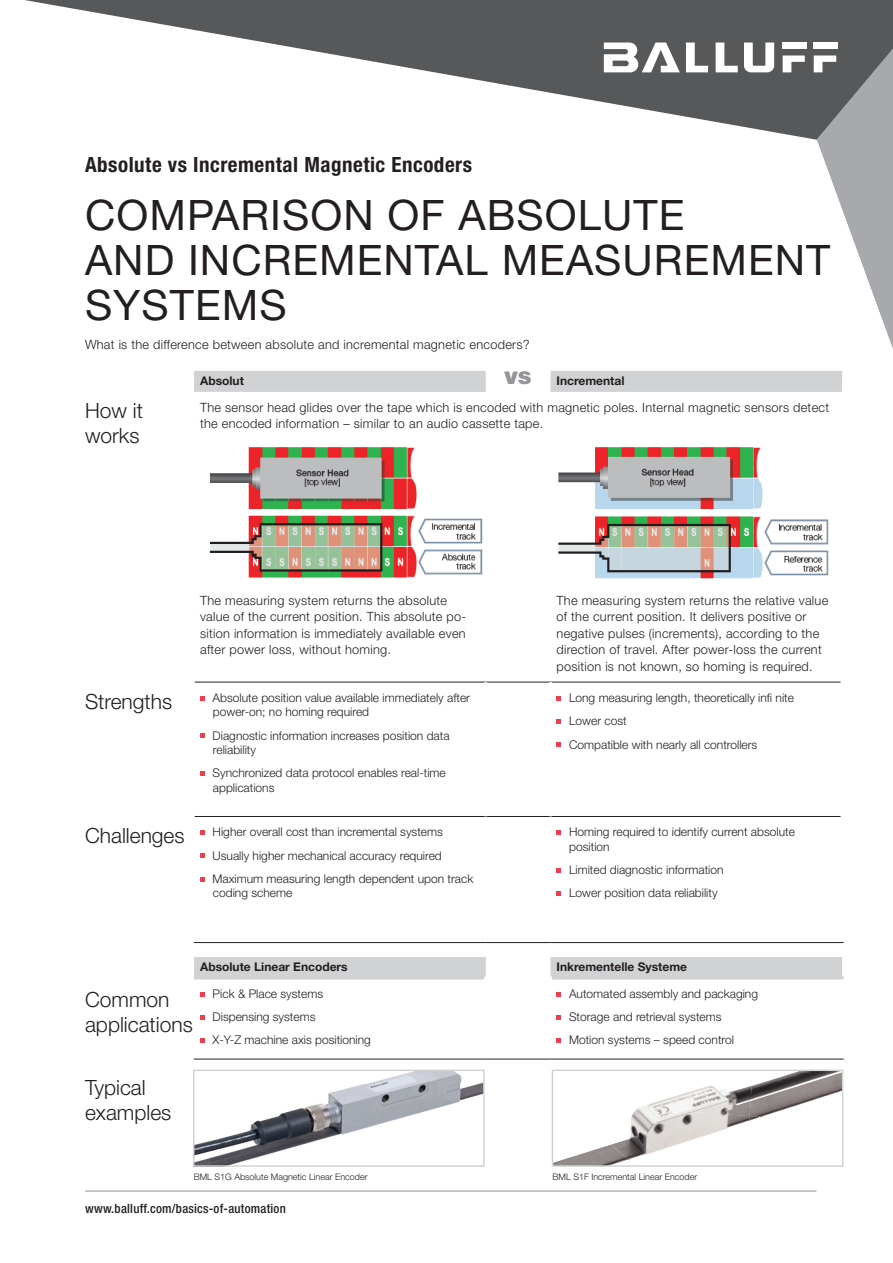
<style>
.page{position:relative;width:893px;height:1263px;background:#fff}
.page>*{position:absolute;margin:0;border:0;box-sizing:border-box;transform-origin:0 0}
.t1{font:42px/45px "Helvetica Neue LT Pro";letter-spacing:.025em;color:#231f20}
.t2{font:300 21px/25.2px "Helvetica Neue LT Pro";color:#231f20}
.t3{font:700 condensed 21px "Helvetica Neue LT Pro";letter-spacing:.025em;color:#231f20}
.t4{font:300 12.75px/16.5px "Helvetica Neue LT Pro";letter-spacing:.02em;color:#231f20}
.t5{font:500 condensed 12.75px "Helvetica Neue LT Pro";letter-spacing:.02em;color:#231f20}
.t6{font:300 12px/23.2px "Helvetica Neue LT Pro";color:#231f20}
.t7{font:700 12px "Helvetica Neue LT Pro";color:#231f20}
.t8{font:300 9px "Helvetica Neue LT Pro";color:#231f20}
.s1{font-weight:900;font-size:24px;color:#939598}
</style>
<div class="page">
<svg style="left:25px;top:0;width:868px;height:140px"></svg>
<svg style="left:604px;top:43px;width:76px;height:29px"></svg>
<svg style="left:686px;top:43px;width:22px;height:29px"></svg>
<svg style="left:716px;top:43px;width:22px;height:29px"></svg>
<svg style="left:744px;top:43px;width:30px;height:29px"></svg>
<svg style="left:783px;top:56px;width:22px;height:16px"></svg>
<div style="left:783px;top:43px;width:24px;height:6px;background:#fff"></div>
<svg style="left:814px;top:49px;width:79px;height:300px"></svg>
<div style="left:814px;top:43px;width:24px;height:6px;background:#fff"></div>
<hr style="left:85px;top:1191px;width:731px;height:1px;background:#939598">
<svg style="left:194px;top:371px;width:648px;height:21px"></svg>
<hr style="left:194px;top:682px;width:292px;height:1px;background:#231f20">
<hr style="left:486px;top:682px;width:65px;height:1px;background:#231f20">
<hr style="left:551px;top:682px;width:290px;height:1px;background:#231f20">
<hr style="left:194px;top:682px;width:1px;height:134px;background:#fff">
<hr style="left:484px;top:682px;width:3px;height:134px;background:#fff">
<hr style="left:549px;top:682px;width:3px;height:134px;background:#fff">
<hr style="left:194px;top:816px;width:292px;height:1px;background:#231f20">
<hr style="left:486px;top:816px;width:65px;height:1px;background:#231f20">
<hr style="left:551px;top:816px;width:290px;height:1px;background:#231f20">
<hr style="left:194px;top:816px;width:1px;height:126px;background:#fff">
<hr style="left:194px;top:942px;width:292px;height:1px;background:#231f20">
<hr style="left:486px;top:942px;width:65px;height:1px;background:#231f20">
<hr style="left:551px;top:942px;width:293px;height:1px;background:#231f20">
<svg style="left:200px;top:696px;width:5px;height:4px"></svg>
<svg style="left:200px;top:733px;width:5px;height:5px"></svg>
<svg style="left:200px;top:771px;width:5px;height:5px"></svg>
<svg style="left:557px;top:696px;width:4px;height:4px"></svg>
<svg style="left:557px;top:719px;width:4px;height:5px"></svg>
<svg style="left:557px;top:742px;width:4px;height:5px"></svg>
<svg style="left:200px;top:830px;width:5px;height:5px"></svg>
<svg style="left:200px;top:853px;width:5px;height:5px"></svg>
<svg style="left:200px;top:877px;width:5px;height:4px"></svg>
<svg style="left:557px;top:830px;width:4px;height:5px"></svg>
<svg style="left:557px;top:868px;width:4px;height:4px"></svg>
<svg style="left:557px;top:891px;width:4px;height:5px"></svg>
<svg style="left:194px;top:957px;width:648px;height:19px"></svg>
<hr style="left:194px;top:976px;width:290px;height:3px;background:#d1d2d4">
<hr style="left:552px;top:976px;width:292px;height:3px;background:#d1d2d4">
<hr style="left:194px;top:1059px;width:292px;height:1px;background:#231f20">
<hr style="left:486px;top:1059px;width:65px;height:1px;background:#231f20">
<hr style="left:551px;top:1059px;width:293px;height:1px;background:#231f20">
<svg style="left:200px;top:992px;width:5px;height:4px"></svg>
<svg style="left:200px;top:1015px;width:5px;height:5px"></svg>
<svg style="left:200px;top:1038px;width:5px;height:5px"></svg>
<svg style="left:557px;top:992px;width:4px;height:4px"></svg>
<svg style="left:557px;top:1015px;width:4px;height:5px"></svg>
<svg style="left:557px;top:1038px;width:4px;height:5px"></svg>
<img style="left:196px;top:1072px;width:286px;height:92px">
<div style="left:193px;top:1069px;width:292px;height:98px;border:2px solid #d1d2d4"></div>
<img style="left:555px;top:1145px;width:71px;height:19px">
<img style="left:639px;top:1085px;width:110px;height:23px">
<img style="left:749px;top:1072px;width:91px;height:45px">
<img style="left:611px;top:1108px;width:139px;height:52px">
<svg style="left:749px;top:1116px;width:13px;height:5px"></svg>
<div style="left:552px;top:1069px;width:291px;height:98px;border:2px solid #d1d2d4"></div>
<img style="left:209px;top:447px;width:620px;height:132px">
<h2 class="t3" style="left:85px;top:152px;width:389px">Absolute vs Incremental Magnetic Encoders</h2>
<h1 class="t1" style="left:85px;top:191px;width:747px">COMPARISON OF ABSOLUTE<br>AND INCREMENTAL MEASUREMENT<br>SYSTEMS</h1>
<p class="t4" style="left:85px;top:336px;width:446px">What is the difference between absolute and incremental magnetic encoders?</p>
<h2 class="t2" style="left:85px;top:397px;width:59px">How it works</h2>
<p class="t7" style="left:200px;top:373px;width:45px">Absolut</p>
<p class="t7" style="left:505px;top:373px;width:121px"><span class="s1">vs</span> Incremental</p>
<p class="t4" style="left:200px;top:399px;width:631px">The sensor head glides over the tape which is encoded with magnetic poles. Internal magnetic sensors detect the encoded information – similar to an audio cassette tape.</p>
<h2 class="t2" style="left:85px;top:688px;width:89px">Strengths</h2>
<h2 class="t2" style="left:85px;top:822px;width:101px">Challenges</h2>
<p class="t4" style="left:200px;top:592px;width:268px">The measuring system returns the absolute value of the current position. This absolute po&shy;sition information is immediately available even after power loss, without homing.</p>
<p class="t4" style="left:557px;top:592px;width:273px">The measuring system returns the relative value of the current position. It delivers positive or negative pulses (increments), according to the direction of travel. After power-loss the current position is not known, so homing is required.</p>
<p class="t6" style="left:213px;top:690px;width:259px;line-height:14.4px">Absolute position value available immediately after power-on; no homing required</p>
<p class="t6" style="left:213px;top:728px;width:238px;line-height:14.4px">Diagnostic information increases position data reliability</p>
<p class="t6" style="left:213px;top:765px;width:235px;line-height:14.4px">Synchronized data protocol enables real-time applications</p>
<p class="t6" style="left:569px;top:686px;width:226px">Long measuring length, theoretically infi nite<br>Lower cost<br>Compatible with nearly all controllers</p>
<p class="t6" style="left:213px;top:820px;width:262px">Higher overall cost than incremental systems<br>Usually higher mechanical accuracy required<br>Maximum measuring length dependent upon track</p>
<p class="t6" style="left:213px;top:881px;width:81px">coding scheme</p>
<p class="t6" style="left:569px;top:825px;width:227px;line-height:14.4px">Homing required to identify current absolute position</p>
<p class="t6" style="left:569px;top:858px;width:156px">Limited diagnostic information<br>Lower position data reliability</p>
<p class="t7" style="left:200px;top:959px;width:149px">Absolute Linear Encoders</p>
<p class="t7" style="left:557px;top:959px;width:132px">Inkrementelle Systeme</p>
<p class="t6" style="left:213px;top:982px;width:160px">Pick &amp; Place systems<br>Dispensing systems<br>X-Y-Z machine axis positioning</p>
<p class="t6" style="left:569px;top:982px;width:190px">Automated assembly and packaging<br>Storage and retrieval systems<br>Motion systems – speed control</p>
<h2 class="t2" style="left:85px;top:986px;width:109px">Common applications</h2>
<h2 class="t2" style="left:85px;top:1074px;width:88px">Typical examples</h2>
<p class="t8" style="left:194px;top:1172px;width:175px">BML S1G Absolute Magnetic Linear Encoder</p>
<p class="t8" style="left:552px;top:1172px;width:146px">BML S1F Incremental Linear Encoder</p>
<p class="t5" style="left:85px;top:1200px;width:202px">www.balluff.com/basics-of-automation</p>
</div>
